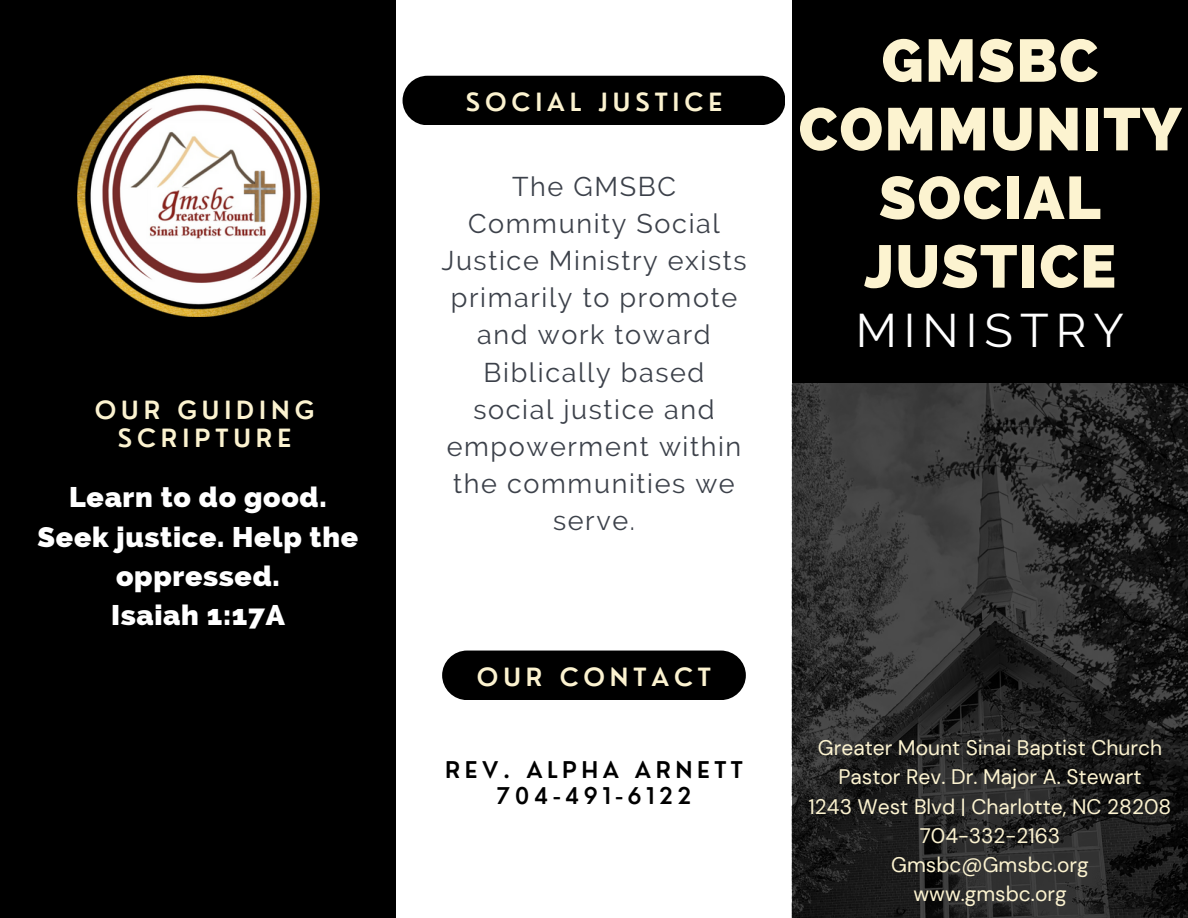
<style>
.page{position:relative;width:1188px;height:918px;background:#000}
.page>*{position:absolute;margin:0;border:0;box-sizing:border-box;transform-origin:0 0}
.t1{font:800 60px/68.7px "Raleway";letter-spacing:.025em;color:#fcf3d0;text-align:center}
.t2{font:46.95px "Raleway";letter-spacing:.15em;color:#fff}
.t3{font:800 28.5px/39.3px "Raleway";letter-spacing:.025em;color:#fff;text-align:center}
.t4{font:27px/37.2px "Raleway";letter-spacing:.06em;color:#3c414a;text-align:center}
.t5{font:600 24.45px/28.2px "Nourd";letter-spacing:.2em;color:#fcf3d0;text-align:center}
.t6{font:600 22.5px/25.8px "Nourd";letter-spacing:.2em;color:#000;text-align:center}
.t7{font:21px/29.2px "DM Sans";color:#fcf3d0;text-align:center}
</style>
<div class="page">
<div style="left:396px;top:0;width:396px;height:918px;background:#fff"></div>
<img style="left:792px;top:383px;width:396px;height:534px">
<div style="left:403px;top:76px;width:382px;height:49px;background:#000;border-radius:25px"></div>
<img style="left:77px;top:76px;width:242px;height:240px">
<div style="left:442px;top:651px;width:304px;height:49px;background:#000;border-radius:25px"></div>
<p class="t5" style="left:95px;top:395px;width:221px">OUR GUIDING<br>SCRIPTURE</p>
<p class="t3" style="left:38px;top:478px;width:322px">Learn to do good.<br>Seek justice. Help the oppressed.<br>Isaiah 1:17A</p>
<p class="t5" style="left:466px;top:88px;width:258px">SOCIAL JUSTICE</p>
<p class="t4" style="left:441px;top:168px;width:307px">The GMSBC<br>Community Social<br>Justice Ministry exists primarily to promote and work toward<br>Biblically based social justice and empowerment within the communities we serve.</p>
<h1 class="t1" style="left:799px;top:26px;width:384px">GMSBC<br>COMMUNITY<br>SOCIAL<br>JUSTICE</h1>
<h2 class="t2" style="left:856px;top:303px;width:270px">MINISTRY</h2>
<p class="t5" style="left:477px;top:663px;width:236px">OUR CONTACT</p>
<p class="t6" style="left:445px;top:756px;width:299px">REV. ALPHA ARNETT<br>704-491-6122</p>
<p class="t7" style="left:809px;top:733px;width:364px">Greater Mount Sinai Baptist Church<br>Pastor Rev. Dr. Major A. Stewart<br>1243 West Blvd | Charlotte, NC 28208<br>704-332-2163<br>Gmsbc@Gmsbc.org<br>www.gmsbc.org</p>
</div>
